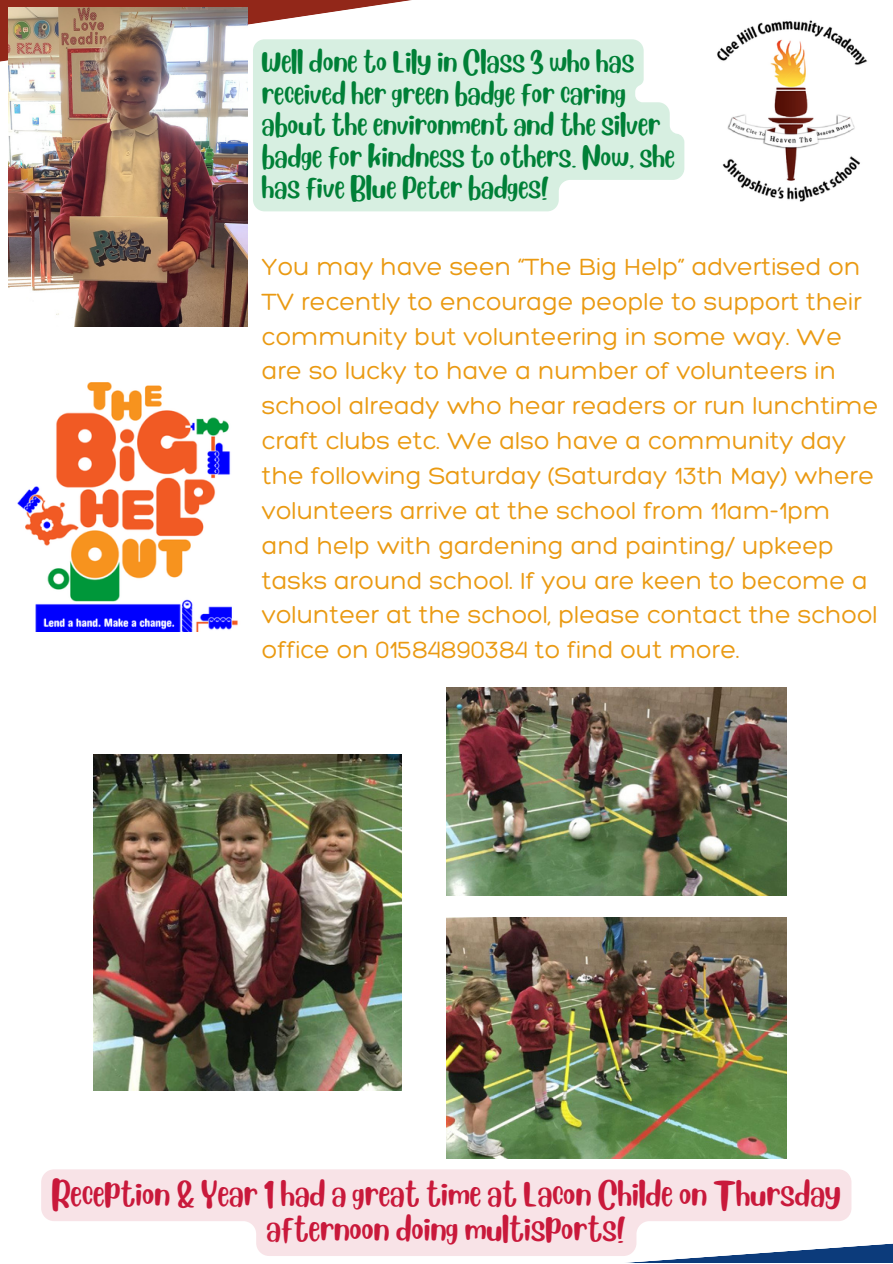
<style>
.page{position:relative;width:893px;height:1264px;background:#fff}
.page>*{position:absolute;margin:0;border:0;box-sizing:border-box;transform-origin:0 0}
.t1{font:300 25.5px/34.8px "Hero";color:#ea9a12}
.t2{font:25.5px/34.8px "Blueberry";color:#c9193b;text-align:center}
.t3{font:22.5px/31.5px "Blueberry";color:#008037}
</style>
<div class="page">
<svg style="left:0;top:0;width:412px;height:102px"></svg>
<img style="left:17px;top:382px;width:221px;height:249px">
<img style="left:717px;top:20px;width:150px;height:182px">
<svg style="left:265px;top:1243px;width:627px;height:19px"></svg>
<img style="left:9px;top:8px;width:238px;height:318px">
<img style="left:94px;top:754px;width:307px;height:336px">
<img style="left:446px;top:687px;width:340px;height:208px">
<img style="left:446px;top:917px;width:340px;height:241px">
<svg style="left:253px;top:39px;width:431px;height:172px;background:#daf0e3"></svg>
<svg style="left:41px;top:1169px;width:810px;height:86px;fill:#f8e3e7"></svg>
<p class="t3" style="left:262px;top:43px;width:414px">Well done to Lily in Class 3 who has received her green badge for caring about the environment and the silver badge for kindness to others. Now, she has five Blue Peter badges!</p>
<p class="t1" style="left:262px;top:248px;width:618px">You may have seen “The Big Help” advertised on TV recently to encourage people to support their community but volunteering in some way. We are so lucky to have a number of volunteers in school already who hear readers or run lunchtime craft clubs etc. We also have a community day the following Saturday (Saturday 13th May) where volunteers arrive at the school from 11am-1pm and help with gardening and painting/ upkeep tasks around school. If you are keen to become a volunteer at the school, please contact the school office on 01584890384 to find out more.</p>
<p class="t2" style="left:51px;top:1172px;width:791px">Reception &amp; Year 1 had a great time at Lacon Childe on Thursday afternoon doing multisports!</p>
</div>
